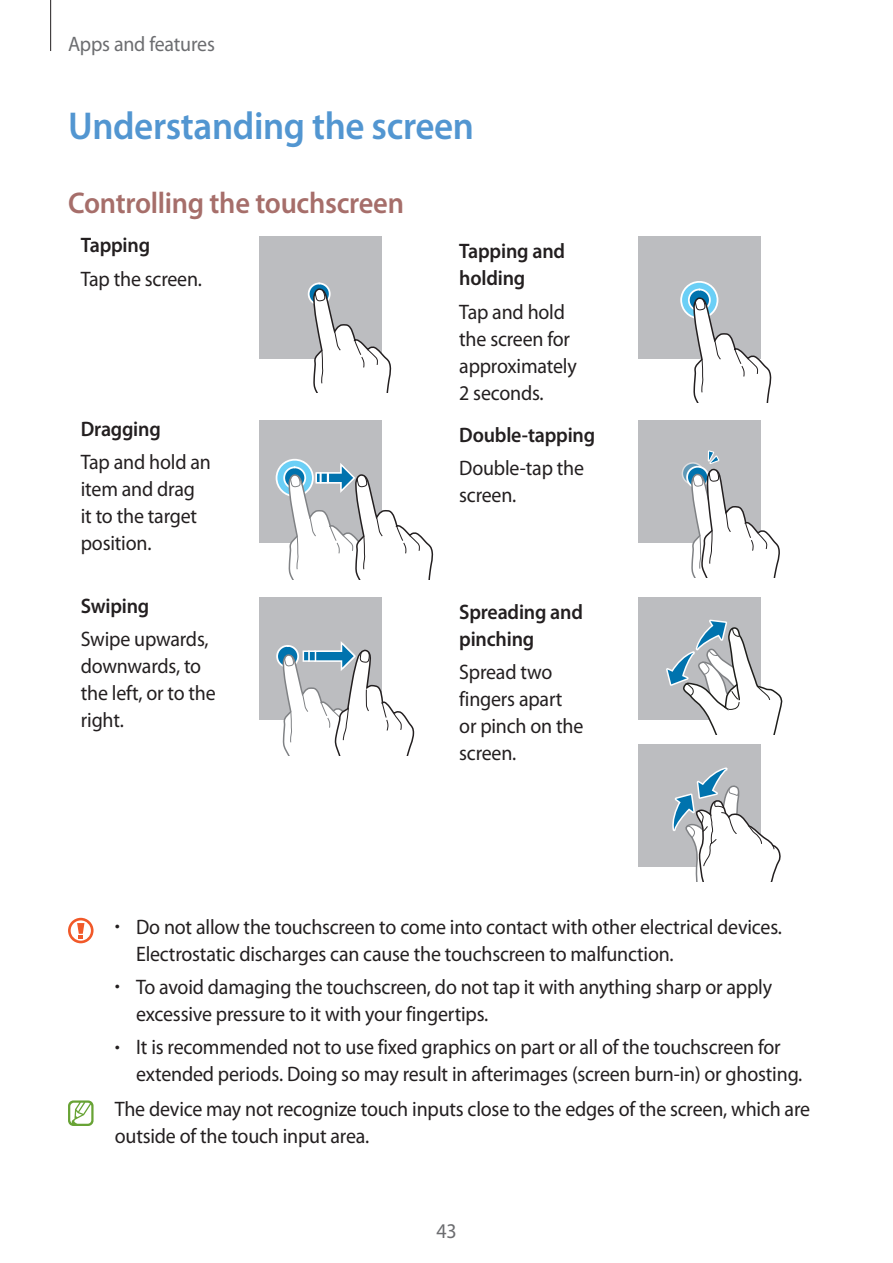
<style>
.page{position:relative;width:893px;height:1263px;background:#fff}
.page>*{position:absolute;margin:0;border:0;box-sizing:border-box;transform-origin:0 0}
.Heading1-APPLINK-Nos{font:600 39px "Myriad Pro";letter-spacing:-.01em;color:#5296d1;scale:.95 1}
.Heading2-APPLINK{font:600 30px "Myriad Pro";letter-spacing:-.01em;color:#a66e6a;scale:.95 1}
.Description-Cell{font:21px/27px "Myriad Pro";letter-spacing:-.01em;color:#231f20;scale:.95 1}
.Description-Cell-2{font:600 21px/27px "Myriad Pro";letter-spacing:-.01em;color:#231f20;scale:.95 1}
.t1{font:21px "Myriad Pro";letter-spacing:-.01em;color:#6c6d70;scale:.95 1}
.s1{font-weight:300}
</style>
<div class="page">
<hr style="left:50px;top:0;width:1px;height:51px;background:#231f20">
<div style="left:259px;top:237px;width:123px;height:122px;background:#bcbdc0"></div>
<svg style="left:308px;top:283px;width:23px;height:22px"></svg>
<svg style="left:312px;top:288px;width:80px;height:105px"></svg>
<div style="left:638px;top:237px;width:122px;height:122px;background:#bcbdc0"></div>
<svg style="left:680px;top:281px;width:38px;height:38px"></svg>
<svg style="left:688px;top:289px;width:23px;height:22px"></svg>
<svg style="left:692px;top:297px;width:80px;height:106px"></svg>
<div style="left:259px;top:420px;width:123px;height:122px;background:#bcbdc0"></div>
<svg style="left:276px;top:459px;width:38px;height:38px"></svg>
<svg style="left:283px;top:466px;width:23px;height:23px"></svg>
<svg style="left:288px;top:460px;width:146px;height:120px"></svg>
<div style="left:638px;top:420px;width:122px;height:122px;background:#bcbdc0"></div>
<svg style="left:682px;top:463px;width:21px;height:21px"></svg>
<div style="left:682px;top:462px;width:22px;height:23px;border:2px solid #fff;border-radius:50%"></div>
<svg style="left:687px;top:467px;width:21px;height:21px"></svg>
<div style="left:686px;top:466px;width:23px;height:23px;border:2px solid #fff;border-radius:50%"></div>
<svg style="left:690px;top:450px;width:90px;height:128px"></svg>
<div style="left:259px;top:597px;width:123px;height:122px;background:#bcbdc0"></div>
<svg style="left:276px;top:645px;width:23px;height:23px"></svg>
<svg style="left:282px;top:641px;width:133px;height:114px"></svg>
<div style="left:638px;top:597px;width:122px;height:122px;background:#bcbdc0"></div>
<svg style="left:666px;top:620px;width:117px;height:115px"></svg>
<div style="left:638px;top:744px;width:123px;height:123px;background:#bcbdc0"></div>
<svg style="left:672px;top:767px;width:109px;height:115px"></svg>
<svg style="left:68px;top:918px;width:26px;height:25px"></svg>
<svg style="left:68px;top:1100px;width:26px;height:26px"></svg>
<p class="t1" style="left:68px;top:31px;width:156px">Apps and features</p>
<p class="Heading1-APPLINK-Nos" style="left:68px;top:101px;width:429px">Understanding the screen</p>
<p class="Heading2-APPLINK" style="left:68px;top:184px;width:355px">Controlling the touchscreen</p>
<p class="Description-Cell-2" style="left:81px;top:231px;width:75px">Tapping</p>
<p class="Description-Cell" style="left:81px;top:265px;width:129px">Tap the screen.</p>
<p class="Description-Cell-2" style="left:81px;top:414px;width:86px">Dragging</p>
<p class="Description-Cell" style="left:81px;top:448px;width:138px">Tap and hold an item and drag it to the target position.</p>
<p class="Description-Cell-2" style="left:81px;top:592px;width:74px">Swiping</p>
<p class="Description-Cell" style="left:81px;top:625px;width:144px">Swipe upwards, downwards, to the left, or to the right.</p>
<p class="Description-Cell-2" style="left:459px;top:237px;width:113px">Tapping and holding</p>
<p class="Description-Cell" style="left:459px;top:298px;width:125px">Tap and hold the screen for approximately<br>2 seconds.</p>
<p class="Description-Cell-2" style="left:459px;top:420px;width:145px">Double-tapping</p>
<p class="Description-Cell" style="left:459px;top:454px;width:133px">Double-tap the screen.</p>
<p class="Description-Cell-2" style="left:459px;top:598px;width:132px">Spreading and pinching</p>
<p class="Description-Cell" style="left:459px;top:658px;width:132px">Spread two fingers apart or pinch on the screen.</p>
<p class="Description-Cell" style="left:136px;top:913px;width:681px;text-indent:-21px"><span class="s1">•</span> Do not allow the touchscreen to come into contact with other electrical devices.<br>Electrostatic discharges can cause the touchscreen to malfunction.</p>
<p class="Description-Cell" style="left:136px;top:973px;width:671px;text-indent:-21px"><span class="s1">•</span> To avoid damaging the touchscreen, do not tap it with anything sharp or apply excessive pressure to it with your fingertips.</p>
<p class="Description-Cell" style="left:136px;top:1033px;width:703px;text-indent:-21px"><span class="s1">•</span> It is recommended not to use fixed graphics on part or all of the touchscreen for extended periods. Doing so may result in afterimages (screen burn-in) or ghosting.</p>
<p class="Description-Cell" style="left:115px;top:1095px;width:733px">The device may not recognize touch inputs close to the edges of the screen, which are outside of the touch input area.</p>
<p class="t1" style="left:436px;top:1218px;width:23px">43</p>
</div>
